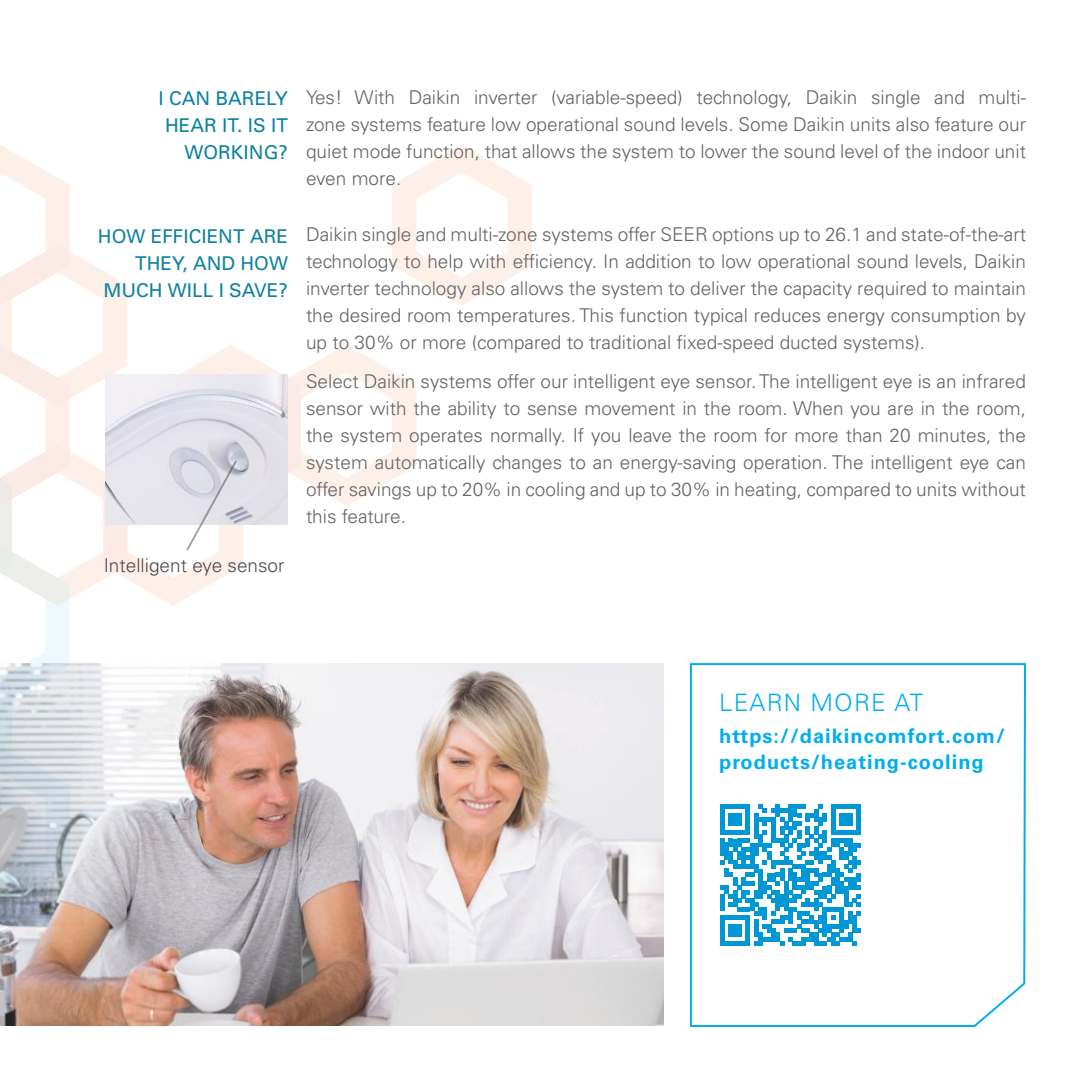
<style>
.page{position:relative;width:1080px;height:1080px;background:#fff}
.page>*{position:absolute;margin:0;border:0;box-sizing:border-box;transform-origin:0 0}
.t1{font:300 24px "Univers LT Std";letter-spacing:.05em;color:#00aeef}
.t2{font:700 20px/26px "Univers LT Std";letter-spacing:.05em;color:#00aeef}
.t3{font:300 19px/27px "Univers LT Std";color:#656365;text-align:justify}
.t4{font:19px/27px "Univers";color:#0d82a0;text-align:right}
.t5{font:300 19px "Univers LT Std";color:#4e4b4c}
</style>
<div class="page">
<img style="left:0;top:664px;width:663px;height:362px">
<svg style="left:689px;top:663px;width:337px;height:364px"></svg>
<svg style="left:0;top:145px;width:532px;height:761px"></svg>
<p class="t4" style="left:159px;top:85px;width:131px">I CAN BARELY<br>HEAR IT. IS IT<br>WORKING?</p>
<p class="t4" style="left:98px;top:222px;width:192px">HOW EFFICIENT ARE<br>THEY, AND HOW<br>MUCH WILL I SAVE?</p>
<p class="t5" style="left:104px;top:554px;width:182px">Intelligent eye sensor</p>
<p class="t3" style="left:306px;top:84px;width:722px">Yes! With Daikin inverter (variable-speed) technology, Daikin single and multi&shy;zone systems feature low operational sound levels. Some Daikin units also feature our quiet mode function, that allows the system to lower the sound level of the indoor unit even more.</p>
<p class="t3" style="left:306px;top:220px;width:722px">Daikin single and multi-zone systems offer SEER options up to 26.1 and state-of-the-art technology to help with efficiency. In addition to low operational sound levels, Daikin inverter technology also allows the system to deliver the capacity required to maintain the desired room temperatures. This function typical reduces energy consumption by up to 30% or more (compared to traditional fixed-speed ducted systems).</p>
<p class="t3" style="left:306px;top:367px;width:722px">Select Daikin systems offer our intelligent eye sensor. The intelligent eye is an infrared sensor with the ability to sense movement in the room. When you are in the room, the system operates normally. If you leave the room for more than 20 minutes, the system automatically changes to an energy-saving operation. The intelligent eye can offer savings up to 20% in cooling and up to 30% in heating, compared to units without this feature.</p>
<p class="t1" style="left:719px;top:688px;width:206px">LEARN MORE AT</p>
<p class="t2" style="left:719px;top:723px;width:287px">https://daikincomfort.com/ products/heating-cooling</p>
</div>
